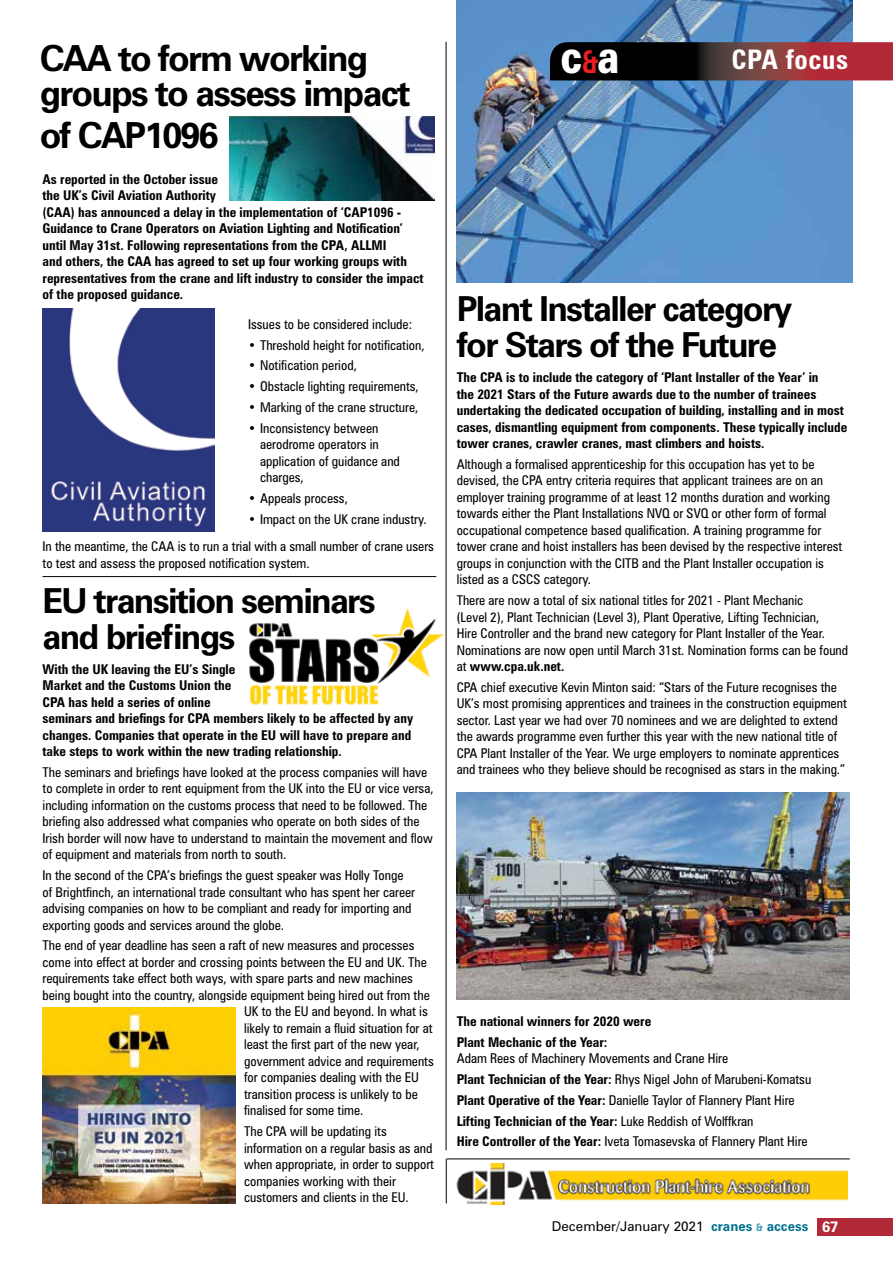
<style>
.page{position:relative;width:893px;height:1263px;background:#fff}
.page>*{position:absolute;margin:0;border:0;box-sizing:border-box;transform-origin:0 0}
.t1{font:900 45.9px "Zurich BT";color:#fff;scale:.79 1}
.t2{font:700 36px/34.5px "Zurich BT";letter-spacing:-.05em;color:#000}
.t3{font:700 34.5px/36px "Zurich BT";letter-spacing:-.05em;color:#000}
.t4{font:700 condensed 27px "Zurich BT";letter-spacing:.02em;color:#fff}
.t5{font:condensed 13.5px/16.5px "Zurich BT";color:#000}
.t6{font:700 condensed 13.5px/16.5px "Zurich BT";color:#000}
.t7{font:13.5px "Zurich BT";color:#000}
.s1{font-weight:700;font-size:31.65px;color:#ed1d24}
.s2{font-weight:700}
.s3{font-weight:700;color:#00728f}
.s4{font-weight:700;font-size:10.5px;color:#3c9db6}
.s5{font-weight:700;font-size:15px;color:#fff}
</style>
<div class="page">
<img style="left:457px;top:0;width:395px;height:282px">
<img style="left:456px;top:1163px;width:391px;height:42px">
<hr style="left:447px;top:1158px;width:403px;height:1px;background:#000">
<hr style="left:446px;top:1159px;width:1px;height:44px;background:#000">
<svg style="left:550px;top:42px;width:343px;height:38px;background:#501f22"></svg>
<img style="left:43px;top:309px;width:172px;height:222px">
<img style="left:230px;top:117px;width:205px;height:84px">
<img style="left:249px;top:609px;width:193px;height:96px">
<hr style="left:43px;top:576px;width:393px;height:1px;background:#000">
<img style="left:457px;top:793px;width:392px;height:206px">
<hr style="left:446px;top:42px;width:1px;height:1108px;background:#000">
<img style="left:43px;top:1007px;width:193px;height:196px">
<div style="left:818px;top:1219px;width:75px;height:17px;background:#b22a37"></div>
<h2 class="t2" style="left:40px;top:41px;width:373px">CAA to form working groups to assess impact</h2>
<h2 class="t2" style="left:40px;top:118px;width:180px">of CAP1096</h2>
<p class="t6" style="left:43px;top:171px;width:383px">As reported in the October issue<br>the UK’s Civil Aviation Authority<br>(CAA) has announced a delay in the implementation of ‘CAP1096 - Guidance to Crane Operators on Aviation Lighting and Notification’ until May 31st. Following representations from the CPA, ALLMI<br>and others, the CAA has agreed to set up four working groups with representatives from the crane and lift industry to consider the impact of the proposed guidance.</p>
<p class="t5" style="left:248px;top:316px;width:166px">Issues to be considered include:</p>
<p class="t5" style="left:248px;top:336px;width:178px">• Threshold height for notification,</p>
<p class="t5" style="left:248px;top:357px;width:110px">• Notification period,</p>
<p class="t5" style="left:248px;top:378px;width:172px">• Obstacle lighting requirements,</p>
<p class="t5" style="left:248px;top:399px;width:172px">• Marking of the crane structure,</p>
<p class="t5" style="left:260px;top:419px;width:141px;text-indent:-12px">• Inconsistency between aerodrome operators in application of guidance and charges,</p>
<p class="t5" style="left:248px;top:490px;width:101px">• Appeals process,</p>
<p class="t5" style="left:248px;top:510px;width:180px">• Impact on the UK crane industry.</p>
<p class="t5" style="left:43px;top:538px;width:393px">In the meantime, the CAA is to run a trial with a small number of crane users to test and assess the proposed notification system.</p>
<h3 class="t3" style="left:43px;top:582px;width:335px">EU transition seminars and briefings</h3>
<p class="t6" style="left:43px;top:660px;width:372px">With the UK leaving the EU’s Single<br>Market and the Customs Union the<br>CPA has held a series of online<br>seminars and briefings for CPA members likely to be affected by any changes. Companies that operate in the EU will have to prepare and take steps to work within the new trading relationship.</p>
<p class="t5" style="left:43px;top:764px;width:393px">The seminars and briefings have looked at the process companies will have to complete in order to rent equipment from the UK into the EU or vice versa, including information on the customs process that need to be followed. The briefing also addressed what companies who operate on both sides of the Irish border will now have to understand to maintain the movement and flow of equipment and materials from north to south.</p>
<p class="t5" style="left:43px;top:867px;width:374px">In the second of the CPA’s briefings the guest speaker was Holly Tonge of Brightfinch, an international trade consultant who has spent her career advising companies on how to be compliant and ready for importing and exporting goods and services around the globe.</p>
<p class="t5" style="left:43px;top:937px;width:373px">The end of year deadline has seen a raft of new measures and processes</p>
<p class="t5" style="left:43px;top:954px;width:386px">come into effect at border and crossing points between the EU and UK. The</p>
<p class="t5" style="left:43px;top:970px;width:372px">requirements take effect both ways, with spare parts and new machines</p>
<p class="t5" style="left:43px;top:987px;width:389px">being bought into the country, alongside equipment being hired out from the</p>
<p class="t5" style="left:244px;top:1003px;width:185px">UK to the EU and beyond. In what is</p>
<p class="t5" style="left:244px;top:1020px;width:190px">likely to remain a fluid situation for at</p>
<p class="t5" style="left:244px;top:1036px;width:177px">least the first part of the new year,</p>
<p class="t5" style="left:244px;top:1053px;width:191px">government advice and requirements</p>
<p class="t5" style="left:244px;top:1069px;width:176px">for companies dealing with the EU</p>
<p class="t5" style="left:244px;top:1086px;width:175px">transition process is unlikely to be</p>
<p class="t5" style="left:244px;top:1102px;width:121px">finalised for some time.</p>
<p class="t5" style="left:244px;top:1123px;width:192px">The CPA will be updating its information on a regular basis as and when appropriate, in order to support companies working with their customers and clients in the EU.</p>
<h1 class="t1" style="left:560px;top:28px;width:76px">c<span class="s1">&amp;</span>a</h1>
<h3 class="t4" style="left:731px;top:43px;width:118px">CPA focus</h3>
<h3 class="t3" style="left:457px;top:291px;width:337px">Plant Installer category for Stars of the Future</h3>
<p class="t6" style="left:457px;top:369px;width:392px">The CPA is to include the category of ‘Plant Installer of the Year’ in<br>the 2021 Stars of the Future awards due to the number of trainees undertaking the dedicated occupation of building, installing and in most cases, dismantling equipment from components. These typically include tower cranes, crawler cranes, mast climbers and hoists.</p>
<p class="t5" style="left:457px;top:456px;width:387px">Although a formalised apprenticeship for this occupation has yet to be devised, the CPA entry criteria requires that applicant trainees are on an employer training programme of at least 12 months duration and working towards either the Plant Installations NVQ or SVQ or other form of formal occupational competence based qualification. A training programme for tower crane and hoist installers has been devised by the respective interest groups in conjunction with the CITB and the Plant Installer occupation is listed as a CSCS category.</p>
<p class="t5" style="left:457px;top:592px;width:393px">There are now a total of six national titles for 2021 - Plant Mechanic<br>(Level 2), Plant Technician (Level 3), Plant Operative, Lifting Technician,<br>Hire Controller and the brand new category for Plant Installer of the Year.<br>Nominations are now open until March 31st. Nomination forms can be found at <span class="s2">www.cpa.uk.net.</span></p>
<p class="t5" style="left:457px;top:679px;width:392px">CPA chief executive Kevin Minton said: “Stars of the Future recognises the UK’s most promising apprentices and trainees in the construction equipment sector. Last year we had over 70 nominees and we are delighted to extend the awards programme even further this year with the new national title of CPA Plant Installer of the Year. We urge employers to nominate apprentices and trainees who they believe should be recognised as stars in the making.”</p>
<p class="t6" style="left:457px;top:1011px;width:196px;line-height:20.7px">The national winners for 2020 were<br>Plant Mechanic of the Year:</p>
<p class="t5" style="left:457px;top:1048px;width:356px;line-height:20.7px">Adam Rees of Machinery Movements and Crane Hire<br><span class="s2">Plant Technician of the Year:</span> Rhys Nigel John of Marubeni-Komatsu <span class="s2">Plant Operative of the Year:</span> Danielle Taylor of Flannery Plant Hire <span class="s2">Lifting Technician of the Year:</span> Luke Reddish of Wolffkran<br><span class="s2">Hire Controller of the Year:</span> Iveta Tomasevska of Flannery Plant Hire</p>
<p class="t7" style="left:552px;top:1218px;width:288px">December/January 2021 <span class="s3">cranes</span> <span class="s4">&amp;</span> <span class="s3">access</span> <span class="s5">67</span></p>
</div>
